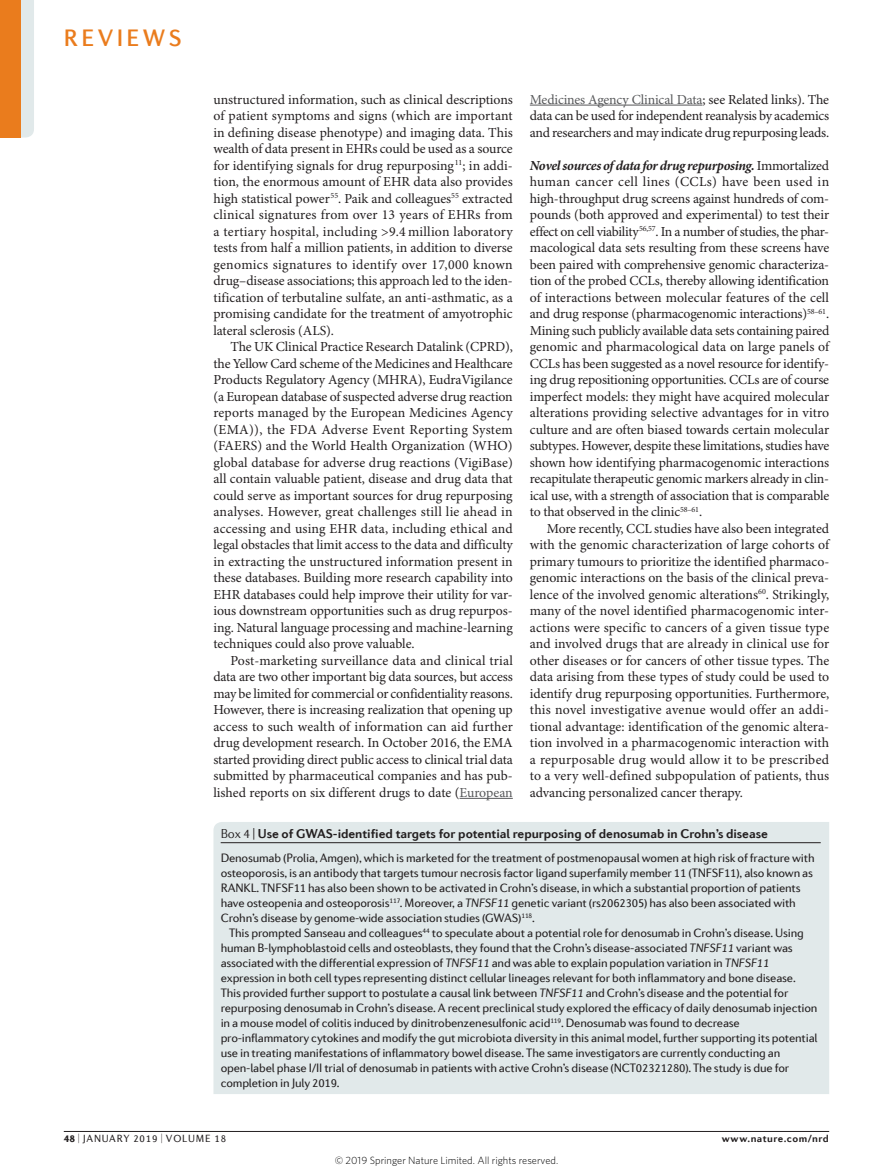
<style>
.page{position:relative;width:893px;height:1174px;background:#fff}
.page>*{position:absolute;margin:0;border:0;box-sizing:border-box;transform-origin:0 0}
.t1{font:500 24px "Diverda Sans Com";letter-spacing:.14em;color:#ea7c1d}
.Body_text{font:13.8px/16.5px "Minion Pro";letter-spacing:-.005em;color:#231f20;text-align:justify}
.Body_first___inline{font:13.8px/16.5px "Minion Pro";letter-spacing:-.015em;color:#231f20;text-align:justify}
.Box_title{font:700 13.05px "Diverda Sans Com";letter-spacing:-.005em;color:#231f20}
.Box_text{font:12.3px/15px "Diverda Sans Com";letter-spacing:-.015em;color:#231f20}
.Box_first{font:12.3px/15px "Diverda Sans Com";letter-spacing:-.015em;color:#231f20}
.t2{font:300 10.5px "Whitney";color:#000}
.t3{font:10.5px "Diverda Sans Com";letter-spacing:.075em;color:#231f20;scale:.5 1}
.t4{font:700 10.5px "Diverda Sans Com";letter-spacing:.045em;color:#231f20}
.s1{color:#57585a}
.s2{font-weight:700;font-style:italic}
.s3{font-family:"Diverda Sans Com Light 2";font-weight:400}
.s4{font-weight:300}
.s5{font-style:italic}
.s6{font-family:"Diverda Sans Com Regular 2"}
.s7{font-weight:900}
</style>
<div class="page">
<hr style="left:64px;top:1131px;width:765px;height:1px;background:#231f20">
<hr style="left:459px;top:798px;width:54px;height:1px;background:#57585a">
<hr style="left:530px;top:105px;width:172px;height:1px;background:#57585a">
<div style="left:213px;top:822px;width:616px;height:272px;background:#e1e9ea"></div>
<hr style="left:221px;top:842px;width:600px;height:1px;background:#231f20">
<div style="left:21px;top:0;width:13px;height:138px;background:#e1e9ea"></div>
<div style="left:0;top:0;width:21px;height:138px;background:#ea7c1d"></div>
<h1 class="t1" style="left:64px;top:24px;width:119px">REVIEWS</h1>
<p class="Body_text" style="left:213px;top:92px;width:301px">unstructured information, such as clinical descriptions of patient symptoms and signs (which are important in defining disease phenotype) and imaging data. This wealth of data present in EHRs could be used as a source for identifying signals for drug repurposing<sup>11</sup>; in addi‑ tion, the enormous amount of EHR data also provides high statistical power<sup>55</sup>. Paik and colleagues<sup>55</sup> extracted clinical signatures from over 13 years of EHRs from a tertiary hospital, including &gt;9.4 million laboratory tests from half a million patients, in addition to diverse genomics signatures to identify over 17,000 known drug–disease associations; this approach led to the iden‑ tification of terbutaline sulfate, an anti-asthmatic, as a promising candidate for the treatment of amyotrophic lateral sclerosis (ALS).</p>
<p class="Body_text" style="left:213px;top:339px;width:301px;text-indent:17px">The UK Clinical Practice Research Datalink (CPRD), the Yellow Card scheme of the Medicines and Healthcare Products Regulatory Agency (MHRA), EudraVigilance (a European database of suspected adverse drug reaction reports managed by the European Medicines Agency (EMA)), the FDA Adverse Event Reporting System (FAERS) and the World Health Organization (WHO) global database for adverse drug reactions (VigiBase) all contain valuable patient, disease and drug data that could serve as important sources for drug repurposing analyses. However, great challenges still lie ahead in accessing and using EHR data, including ethical and legal obstacles that limit access to the data and difficulty in extracting the unstructured information present in these databases. Building more research capability into EHR databases could help improve their utility for var‑ ious downstream opportunities such as drug repurpos‑ ing. Natural language processing and machine-learning techniques could also prove valuable.</p>
<p class="Body_text" style="left:213px;top:653px;width:301px;text-indent:17px">Post-marketing surveillance data and clinical trial data are two other important big data sources, but access may be limited for commercial or confidentiality reasons.<br>However, there is increasing realization that opening up access to such wealth of information can aid further drug development research. In October 2016, the EMA started providing direct public access to clinical trial data submitted by pharmaceutical companies and has pub‑ lished reports on six different drugs to date (<span class="s1">European</span></p>
<p class="Body_text" style="left:530px;top:92px;width:301px"><span class="s1">Medicines Agency Clinical Data</span>; see Related links). The data can be used for independent reanalysis by academics and researchers and may indicate drug repurposing leads.</p>
<p class="Body_first___inline" style="left:530px;top:158px;width:301px"><span class="s2">Novel sources of data for drug repurposing.</span> Immortalized human cancer cell lines (CCLs) have been used in high-throughput drug screens against hundreds of com‑ pounds (both approved and experimental) to test their effect on cell viability<sup>56,57</sup>. In a number of studies, the phar‑ macological data sets resulting from these screens have been paired with comprehensive genomic characteriza‑ tion of the probed CCLs, thereby allowing identification of interactions between molecular features of the cell and drug response (pharmacogenomic interactions)<sup>58–61</sup>.<br>Mining such publicly available data sets containing paired genomic and pharmacological data on large panels of CCLs has been suggested as a novel resource for identify‑ ing drug repositioning opportunities. CCLs are of course imperfect models: they might have acquired molecular alterations providing selective advantages for in vitro culture and are often biased towards certain molecular subtypes. However, despite these limitations, studies have shown how identifying pharmacogenomic interactions recapitulate therapeutic genomic markers already in clin‑ ical use, with a strength of association that is comparable to that observed in the clinic<sup>58–61</sup>.</p>
<p class="Body_text" style="left:530px;top:521px;width:301px;text-indent:17px">More recently, CCL studies have also been integrated with the genomic characterization of large cohorts of primary tumours to prioritize the identified pharmaco&shy;genomic interactions on the basis of the clinical preva‑ lence of the involved genomic alterations<sup>60</sup>. Strikingly, many of the novel identified pharmacogenomic inter‑ actions were specific to cancers of a given tissue type and involved drugs that are already in clinical use for other diseases or for cancers of other tissue types. The data arising from these types of study could be used to identify drug repurposing opportunities. Furthermore, this novel investigative avenue would offer an addi‑ tional advantage: identification of the genomic altera‑ tion involved in a pharmacogenomic interaction with a repurposable drug would allow it to be prescribed to a very well-defined subpopulation of patients, thus advancing personalized cancer therapy.</p>
<p class="Box_title" style="left:221px;top:826px;width:549px"><span class="s3">Box 4</span> <span class="s4">|</span> Use of GWAS-identified targets for potential repurposing of denosumab in Crohn’s disease</p>
<p class="Box_first" style="left:221px;top:850px;width:595px">Denosumab (Prolia, Amgen), which is marketed for the treatment of postmenopausal women at high risk of fracture with osteoporosis, is an antibody that targets tumour necrosis factor ligand superfamily member 11 (TNFSF11), also known as RANKL. TNFSF11 has also been shown to be activated in Crohn’s disease, in which a substantial proportion of patients have osteopenia and osteoporosis<sup>117</sup>. Moreover, a <span class="s5">TNFSF11</span> genetic variant (rs2062305) has also been associated with Crohn’s disease by genome-wide association studies (GWAS)<sup>118</sup>.</p>
<p class="Box_text" style="left:221px;top:925px;width:598px;text-indent:9px">This prompted Sanseau and colleagues<sup>44</sup> to speculate about a potential role for denosumab in Crohn’s disease. Using human B‑lymphoblastoid cells and osteoblasts, they found that the Crohn’s disease-associated <span class="s5">TNFSF11</span> variant was associated with the differential expression of <span class="s5">TNFSF11</span> and was able to explain population variation in <span class="s5">TNFSF11 </span>expression in both cell types representing distinct cellular lineages relevant for both inflammatory and bone disease.<br>This provided further support to postulate a causal link between <span class="s5">TNFSF11</span> and Crohn’s disease and the potential for repurposing denosumab in Crohn’s disease. A recent preclinical study explored the efficacy of daily denosumab injection in a mouse model of colitis induced by dinitrobenzenesulfonic acid<sup>119</sup>. Denosumab was found to decrease pro-inflammatory cytokines and modify the gut microbiota diversity in this animal model, further supporting its potential use in treating manifestations of inflammatory bowel disease. The same investigators are currently conducting an <span class="s6">open-label phase I/II trial of denosumab in patients with active Crohn’s disease (NCT02321280). The study is due for </span>completion in July 2019.</p>
<p class="t3" style="left:64px;top:1132px;width:326px"><span class="s7">48</span> | JANUARY 2019 | VOLUME 18</p>
<p class="t4" style="left:722px;top:1132px;width:109px">www.nature.com/nrd</p>
<p class="t2" style="left:335px;top:1153px;width:225px">© 2019 Springer Nature Limited. All rights reserved.</p>
</div>
